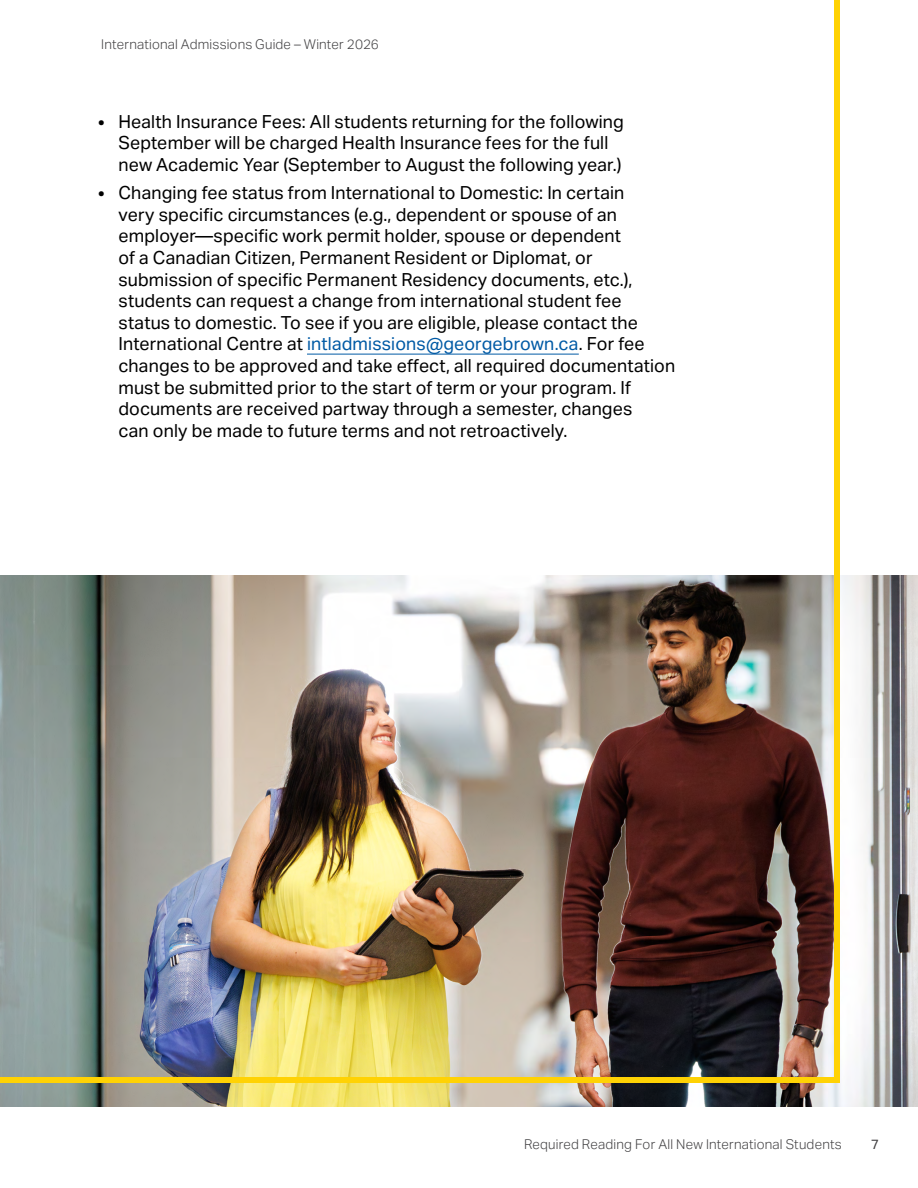
<style>
.page{position:relative;width:918px;height:1188px;background:#fff}
.page>*{position:absolute;margin:0;border:0;box-sizing:border-box;transform-origin:0 0}
.t1{font:18px/21.6px "Aktiv Grotesk";letter-spacing:.005em;color:#000}
.t2{font:300 13.5px "Aktiv Grotesk";letter-spacing:.015em;color:#414042}
.t3{font:13.5px "Aktiv Grotesk";color:#414042}
.s1{color:#005aa5}
</style>
<div class="page">
<img style="left:0;top:575px;width:918px;height:532px">
<img style="left:0;top:0;width:843px;height:1086px">
<p class="t2" style="left:101px;top:37px;width:279px">International Admissions Guide – Winter 2026</p>
<p class="t1" style="left:118px;top:111px;width:507px;text-indent:-20px">• Health Insurance Fees: All students returning for the following<br>September will be charged Health Insurance fees for the full new Academic Year (September to August the following year.)</p>
<p class="t1" style="left:118px;top:182px;width:558px;text-indent:-20px">• Changing fee status from International to Domestic: In certain<br>very specific circumstances (e.g., dependent or spouse of an employer—specific work permit holder, spouse or dependent<br>of a Canadian Citizen, Permanent Resident or Diplomat, or submission of specific Permanent Residency documents, etc.), students can request a change from international student fee status to domestic. To see if you are eligible, please contact the International Centre at <span class="s1">intladmissions@georgebrown.ca</span>. For fee changes to be approved and take effect, all required documentation must be submitted prior to the start of term or your program. If documents are received partway through a semester, changes<br>can only be made to future terms and not retroactively.</p>
<p class="t2" style="left:524px;top:1136px;width:319px">Required Reading For All New International Students</p>
<p class="t3" style="left:871px;top:1136px;width:9px">7</p>
</div>
